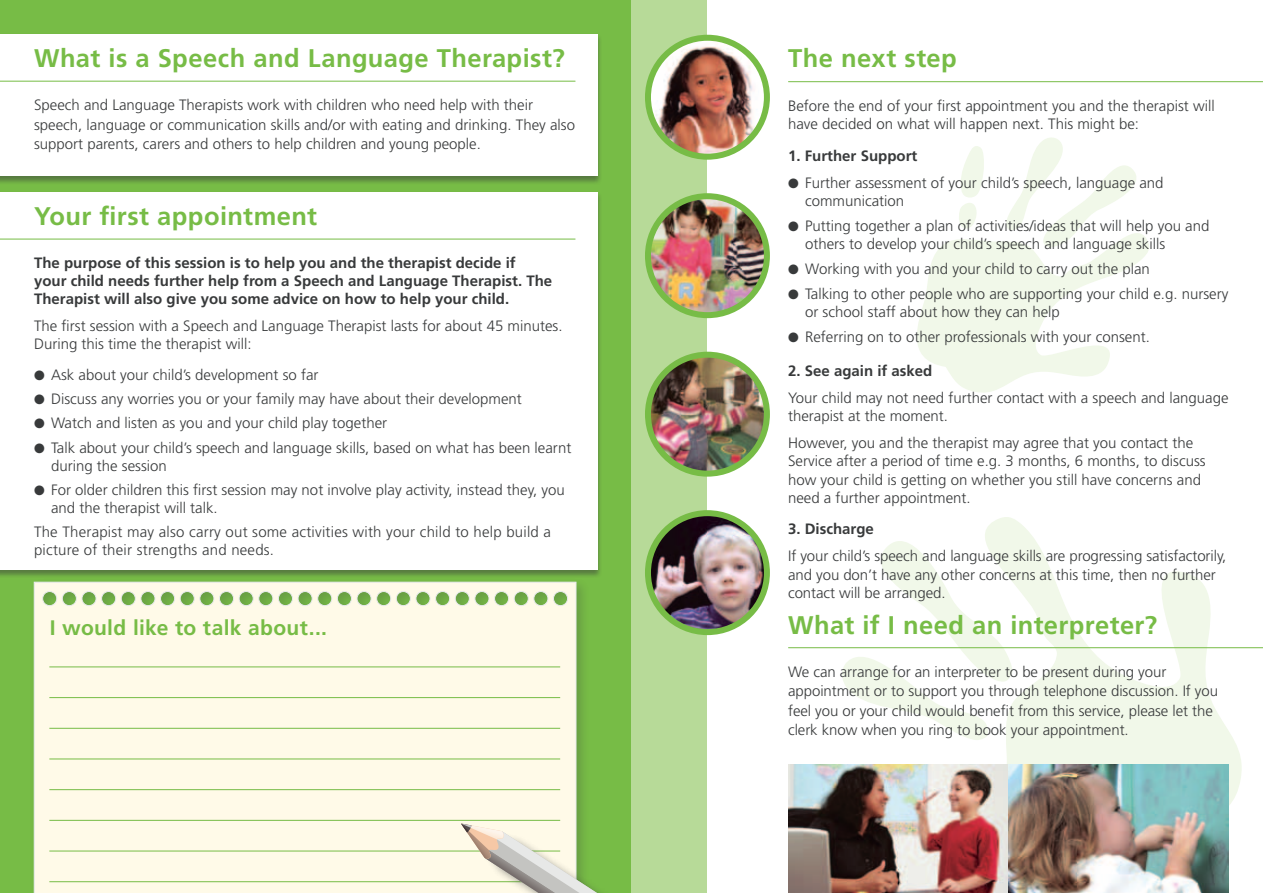
<style>
.page{position:relative;width:1263px;height:893px;background:#fff}
.page>*{position:absolute;margin:0;border:0;box-sizing:border-box;transform-origin:0 0}
.t1{font:700 25.5px "Frutiger";letter-spacing:.015em;color:#77bc46}
.t2{font:700 21px "Frutiger";letter-spacing:.015em;color:#77bc46}
.t3{font:300 15px/18.5px "Frutiger";color:#383a3b}
.t4{font:700 15px/18px "Frutiger";color:#383a3b}
</style>
<div class="page">
<svg style="left:917px;top:137px;width:232px;height:256px"></svg>
<svg style="left:838px;top:541px;width:124px;height:195px"></svg>
<svg style="left:962px;top:517px;width:284px;height:288px"></svg>
<div style="left:0;top:0;width:631px;height:893px;background:#77bc46"></div>
<div style="left:0;top:34px;width:602px;height:151px;background:#383a3b;opacity:.5"></div>
<div style="left:0;top:34px;width:597px;height:142px;background:#fff"></div>
<hr style="left:0;top:81px;width:575px;height:1px;background:#77bc46">
<div style="left:0;top:191px;width:602px;height:387px;background:#383a3b;opacity:.5"></div>
<div style="left:0;top:192px;width:597px;height:377px;background:#fff"></div>
<hr style="left:0;top:239px;width:575px;height:1px;background:#77bc46">
<div style="left:631px;top:0;width:76px;height:893px;background:#b7da98"></div>
<hr style="left:788px;top:81px;width:475px;height:1px;background:#77bc46">
<hr style="left:788px;top:647px;width:475px;height:1px;background:#77bc46">
<img style="left:648px;top:39px;width:119px;height:118px">
<div style="left:645px;top:35px;width:125px;height:125px;border:6px solid #77bc46;border-radius:50%"></div>
<img style="left:648px;top:196px;width:119px;height:119px;border-radius:59px">
<div style="left:645px;top:193px;width:125px;height:125px;border:6px solid #77bc46;border-radius:50%"></div>
<img style="left:648px;top:355px;width:119px;height:119px;border-radius:59px">
<div style="left:645px;top:352px;width:125px;height:125px;border:6px solid #77bc46;border-radius:50%"></div>
<img style="left:648px;top:513px;width:119px;height:119px;border-radius:59px">
<div style="left:645px;top:510px;width:125px;height:125px;border:6px solid #77bc46;border-radius:50%"></div>
<div style="left:30px;top:577px;width:560px;height:316px;background:#383a3b;opacity:.25"></div>
<div style="left:34px;top:582px;width:542px;height:311px;background:#fffae8"></div>
<hr style="left:49px;top:667px;width:511px;height:1px;background:#77bc46">
<hr style="left:49px;top:789px;width:511px;height:1px;background:#77bc46">
<hr style="left:49px;top:697px;width:511px;height:1px;background:#77bc46">
<hr style="left:49px;top:820px;width:511px;height:1px;background:#77bc46">
<hr style="left:49px;top:728px;width:511px;height:1px;background:#77bc46">
<hr style="left:49px;top:851px;width:511px;height:1px;background:#77bc46">
<hr style="left:49px;top:759px;width:511px;height:1px;background:#77bc46">
<hr style="left:49px;top:881px;width:511px;height:1px;background:#77bc46">
<div style="left:471px;top:829px;width:201px;height:64px;background:#383a3b;opacity:.45"></div>
<svg style="left:461px;top:823px;width:136px;height:70px;background:#d5d9be"></svg>
<img style="left:788px;top:764px;width:441px;height:129px">
<h1 class="t1" style="left:34px;top:44px;width:532px">What is a Speech and Language Therapist?</h1>
<p class="t3" style="left:34px;top:95px;width:542px;line-height:19.5px">Speech and Language Therapists work with children who need help with their speech, language or communication skills and/or with eating and drinking. They also support parents, carers and others to help children and young people.</p>
<h1 class="t1" style="left:34px;top:201px;width:285px">Your first appointment</h1>
<p class="t4" style="left:34px;top:254px;width:520px">The purpose of this session is to help you and the therapist decide if<br>your child needs further help from a Speech and Language Therapist. The<br>Therapist will also give you some advice on how to help your child.</p>
<p class="t3" style="left:34px;top:316px;width:530px;line-height:18px">The first session with a Speech and Language Therapist lasts for about 45 minutes.<br>During this time the therapist will:</p>
<p class="t3" style="left:34px;top:365px;width:286px">● Ask about your child’s development so far</p>
<p class="t3" style="left:34px;top:389px;width:489px">● Discuss any worries you or your family may have about their development</p>
<p class="t3" style="left:34px;top:414px;width:355px">● Watch and listen as you and your child play together</p>
<p class="t3" style="left:51px;top:438px;width:522px;line-height:18px;text-indent:-17px">● Talk about your child’s speech and language skills, based on what has been learnt during the session</p>
<p class="t3" style="left:51px;top:481px;width:515px;line-height:18px;text-indent:-17px">● For older children this first session may not involve play activity, instead they, you and the therapist will talk.</p>
<p class="t3" style="left:34px;top:523px;width:518px;line-height:18px">The Therapist may also carry out some activities with your child to help build a picture of their strengths and needs.</p>
<h2 class="t2" style="left:50px;top:615px;width:279px">I would like to talk about...</h2>
<h1 class="t1" style="left:788px;top:44px;width:170px">The next step</h1>
<p class="t3" style="left:788px;top:96px;width:428px">Before the end of your first appointment you and the therapist will have decided on what will happen next. This might be:</p>
<p class="t4" style="left:788px;top:146px;width:131px">1. Further Support</p>
<p class="t3" style="left:805px;top:173px;width:360px;text-indent:-17px">● Further assessment of your child’s speech, language and communication</p>
<p class="t3" style="left:805px;top:216px;width:406px;text-indent:-17px">● Putting together a plan of activities/ideas that will help you and others to develop your child’s speech and language skills</p>
<p class="t3" style="left:788px;top:260px;width:363px">● Working with you and your child to carry out the plan</p>
<p class="t3" style="left:805px;top:284px;width:425px;text-indent:-17px">● Talking to other people who are supporting your child e.g. nursery or school staff about how they can help</p>
<p class="t3" style="left:788px;top:328px;width:363px">● Referring on to other professionals with your consent.</p>
<p class="t4" style="left:788px;top:361px;width:146px">2. See again if asked</p>
<p class="t3" style="left:788px;top:388px;width:442px">Your child may not need further contact with a speech and language therapist at the moment.</p>
<p class="t3" style="left:788px;top:433px;width:419px">However, you and the therapist may agree that you contact the Service after a period of time e.g. 3 months, 6 months, to discuss how your child is getting on whether you still have concerns and need a further appointment.</p>
<p class="t4" style="left:788px;top:520px;width:87px">3. Discharge</p>
<p class="t3" style="left:788px;top:547px;width:440px">If your child’s speech and language skills are progressing satisfactorily, and you don’t have any other concerns at this time, then no further contact will be arranged.</p>
<h1 class="t1" style="left:788px;top:610px;width:371px">What if I need an interpreter?</h1>
<p class="t3" style="left:788px;top:662px;width:431px;line-height:19.5px">We can arrange for an interpreter to be present during your appointment or to support you through telephone discussion. If you feel you or your child would benefit from this service, please let the clerk know when you ring to book your appointment.</p>
</div>
